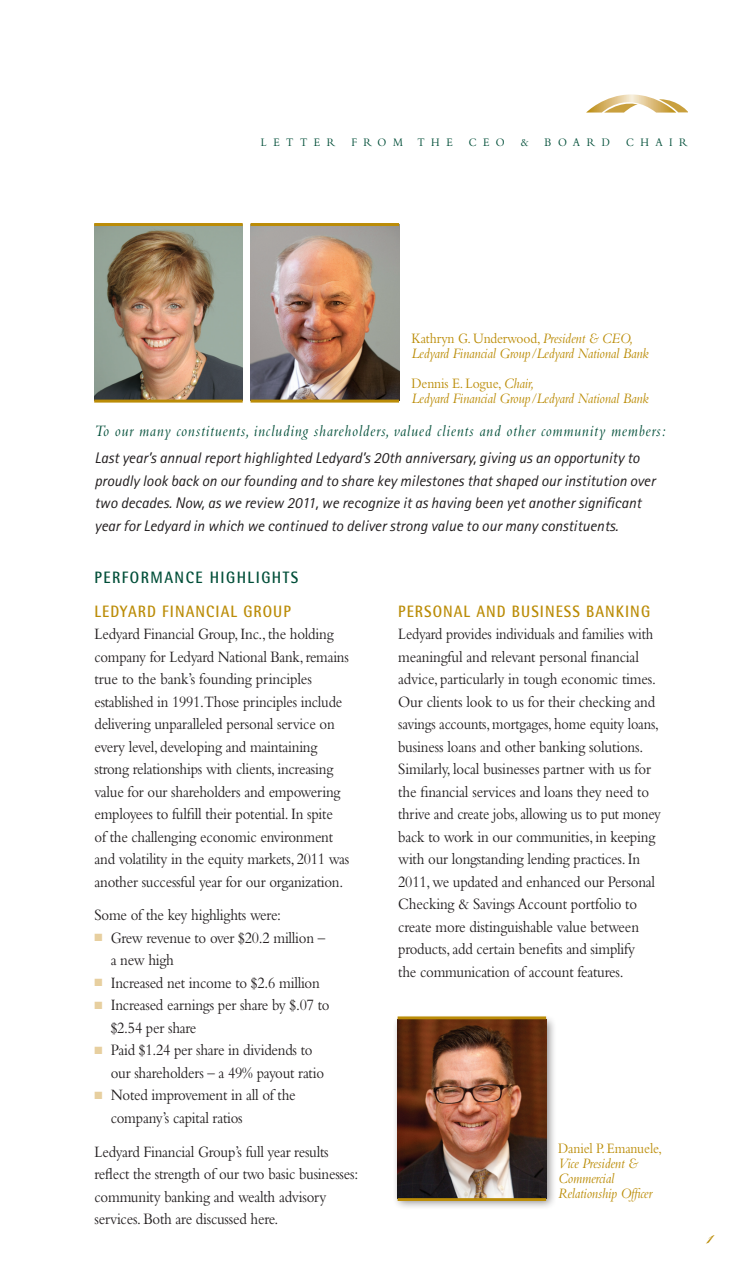
<style>
.page{position:relative;width:756px;height:1269px;background:#fff}
.page>*{position:absolute;margin:0;border:0;box-sizing:border-box;transform-origin:0 0}
.t1{font:30px "Bickham Script MM Alt I 400";color:#bb8c07}
.body_copy{font:16.5px/22.5px "Bembo";letter-spacing:-.015em;color:#231f20;scale:.9 1}
.body_copy-2{font:16.5px/22.5px "Bembo";letter-spacing:-.015em;color:#231f20;scale:.87 1}
.Sm_italic_chart{font:italic 16.5px "Bembo";letter-spacing:.055em;color:#004e38;scale:.9 1}
.Sunbheads{font:700 16.5px "Rotis Semi Sans";letter-spacing:.07em;color:#bb8c07;scale:.9 1}
.Sunbheads-2{font:700 16.5px "Rotis Semi Sans";letter-spacing:.1em;color:#004e38;scale:.9 1}
.body_copy-3{font:italic 15.3px/22.5px "Rotis Sans Serif";color:#231f20}
.captions{font:italic 15px/15px "Bembo";letter-spacing:-.01em;color:#bb8c07;scale:.9 1}
.t2{font:12px "Bembo";letter-spacing:.6em;color:#004e38;scale:.9 1}
.s1{font-style:normal}
.s2{color:#e7cf9f}
</style>
<div class="page">
<svg style="left:586px;top:94px;width:102px;height:19px"></svg>
<div style="left:392px;top:1014px;width:166px;height:196px;background:#231f20;opacity:.5"></div>
<img style="left:398px;top:1019px;width:148px;height:179px">
<hr style="left:398px;top:1016px;width:148px;height:3px;background:#bb8c07">
<hr style="left:398px;top:1198px;width:148px;height:3px;background:#bb8c07">
<img style="left:94px;top:226px;width:149px;height:174px">
<hr style="left:94px;top:223px;width:149px;height:3px;background:#bb8c07">
<hr style="left:94px;top:400px;width:149px;height:3px;background:#bb8c07">
<img style="left:251px;top:226px;width:148px;height:174px">
<hr style="left:251px;top:223px;width:148px;height:3px;background:#bb8c07">
<hr style="left:251px;top:400px;width:148px;height:3px;background:#bb8c07">
<p class="t2" style="left:261px;top:135px;width:84px">LETTER</p>
<p class="t2" style="left:351px;top:135px;width:114px">FROM THE</p>
<p class="t2" style="left:469px;top:135px;width:42px">CEO</p>
<p class="t2" style="left:521px;top:135px;width:10px">&amp;</p>
<p class="t2" style="left:545px;top:135px;width:74px">BOARD</p>
<p class="t2" style="left:626px;top:135px;width:70px">CHAIR</p>
<p class="captions" style="left:411px;top:331px;width:265px"><span class="s1">Kathryn G. Underwood,</span> President &amp; CEO,<br>Ledyard Financial Group/Ledyard National Bank</p>
<p class="captions" style="left:411px;top:376px;width:265px"><span class="s1">Dennis E. Logue,</span> Chair,<br>Ledyard Financial Group/Ledyard National Bank</p>
<p class="Sm_italic_chart" style="left:94px;top:422px;width:636px">To our many constituents, including shareholders, valued clients and other community members:</p>
<p class="body_copy-3" style="left:94px;top:447px;width:562px">Last year’s annual report highlighted Ledyard’s 20th anniversary, giving us an opportunity to proudly look back on our founding and to share key milestones that shaped our institution over two decades. Now, as we review 2011, we recognize it as having been yet another significant year for Ledyard in which we continued to deliver strong value to our many constituents.</p>
<p class="Sunbheads-2" style="left:94px;top:567px;width:228px">PERFORMANCE HIGHLIGHTS</p>
<p class="Sunbheads" style="left:94px;top:601px;width:220px">LEDYARD FINANCIAL GROUP</p>
<p class="body_copy" style="left:94px;top:622px;width:285px">Ledyard Financial Group, Inc., the holding company for Ledyard National Bank, remains true to the bank’s founding principles established in 1991.Those principles include delivering unparalleled personal service on every level, developing and maintaining strong relationships with clients, increasing value for our shareholders and empowering employees to fulfill their potential. In spite<br>of the challenging economic environment and volatility in the equity markets, 2011 was another successful year for our organization.</p>
<p class="body_copy" style="left:94px;top:904px;width:209px">Some of the key highlights were:</p>
<p class="body_copy" style="left:111px;top:926px;width:240px;text-indent:-16px"><span class="s2">■</span> Grew revenue to over $20.2 million – a new high</p>
<p class="body_copy" style="left:94px;top:971px;width:252px"><span class="s2">■</span> Increased net income to $2.6 million</p>
<p class="body_copy" style="left:111px;top:994px;width:245px;text-indent:-16px"><span class="s2">■</span> Increased earnings per share by $.07 to $2.54 per share</p>
<p class="body_copy" style="left:111px;top:1039px;width:239px;text-indent:-16px"><span class="s2">■</span> Paid $1.24 per share in dividends to our shareholders – a 49% payout ratio</p>
<p class="body_copy" style="left:111px;top:1084px;width:207px;text-indent:-16px"><span class="s2">■</span> Noted improvement in all of the company’s capital ratios</p>
<p class="body_copy" style="left:94px;top:1140px;width:295px">Ledyard Financial Group’s full year results reflect the strength of our two basic businesses: community banking and wealth advisory services. Both are discussed here.</p>
<p class="Sunbheads" style="left:398px;top:601px;width:281px">PERSONAL AND BUSINESS BANKING</p>
<p class="body_copy-2" style="left:398px;top:622px;width:303px">Ledyard provides individuals and families with meaningful and relevant personal financial advice, particularly in tough economic times.<br>Our clients look to us for their checking and savings accounts, mortgages, home equity loans, business loans and other banking solutions.<br>Similarly, local businesses partner with us for the financial services and loans they need to thrive and create jobs, allowing us to put money back to work in our communities, in keeping with our longstanding lending practices. In 2011, we updated and enhanced our Personal Checking &amp; Savings Account portfolio to create more distinguishable value between products, add certain benefits and simplify<br>the communication of account features.</p>
<p class="captions" style="left:558px;top:1141px;width:117px"><span class="s1">Daniel P. Emanuele,<br></span>Vice President &amp;<br>Commercial<br>Relationship Officer</p>
<p class="t1" style="left:707px;top:1215px;width:7px">1</p>
</div>
